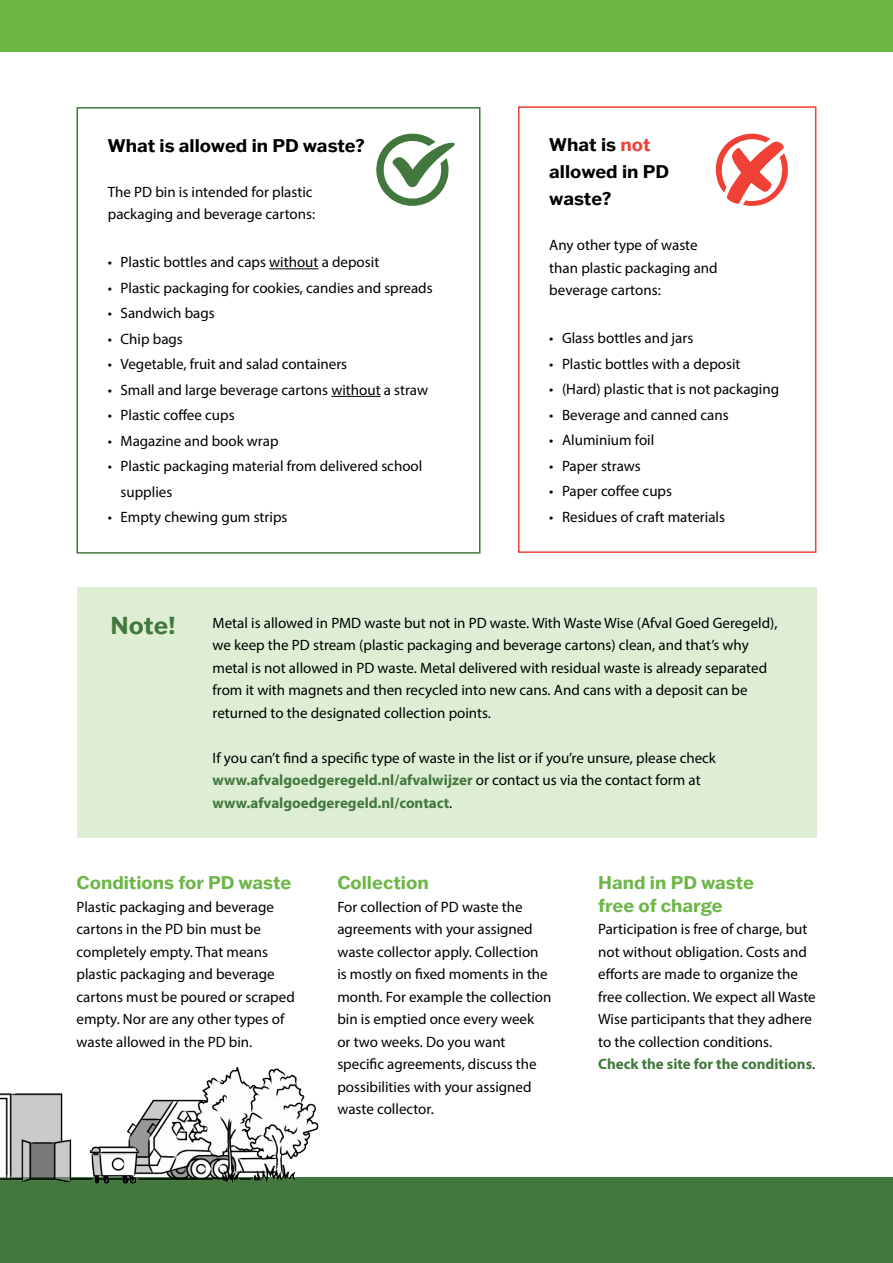
<style>
.page{position:relative;width:893px;height:1263px;background:#fff}
.page>*{position:absolute;margin:0;border:0;box-sizing:border-box;transform-origin:0 0}
.t1{font:700 24px "Franklin Gothic ATF";color:#42783d}
.t2{font:700 18px/22.5px "Franklin Gothic ATF";color:#6bb645}
.t3{font:700 18px/27px "Franklin Gothic ATF";color:#000}
.t4{font:15px/22.5px "Myriad Pro";color:#000}
.s1{color:#ef4136}
.s2{font-weight:700;color:#42783d}
</style>
<div class="page">
<div style="left:518px;top:106px;width:298px;height:447px;border:2px solid #ef4136"></div>
<hr style="left:269px;top:268px;width:50px;height:1px;background:#000">
<hr style="left:331px;top:396px;width:50px;height:1px;background:#000">
<div style="left:77px;top:107px;width:403px;height:447px;border:2px solid #42783d"></div>
<div style="left:0;top:1178px;width:893px;height:85px;background:#42783d"></div>
<div style="left:0;top:0;width:893px;height:51px;background:#6bb645"></div>
<div style="left:77px;top:587px;width:739px;height:251px;background:#deeed4"></div>
<svg style="left:376px;top:133px;width:79px;height:73px"></svg>
<svg style="left:716px;top:133px;width:72px;height:73px"></svg>
<img style="left:0;top:1067px;width:334px;height:117px">
<p class="t3" style="left:108px;top:131px;width:259px">What is allowed in PD waste?</p>
<p class="t4" style="left:108px;top:180px;width:209px">The PD bin is intended for plastic packaging and beverage cartons:</p>
<p class="t4" style="left:108px;top:251px;width:273px">• Plastic bottles and caps without a deposit</p>
<p class="t4" style="left:108px;top:276px;width:326px">• Plastic packaging for cookies, candies and spreads</p>
<p class="t4" style="left:108px;top:302px;width:109px">• Sandwich bags</p>
<p class="t4" style="left:108px;top:327px;width:77px">• Chip bags</p>
<p class="t4" style="left:108px;top:353px;width:241px">• Vegetable, fruit and salad containers</p>
<p class="t4" style="left:108px;top:378px;width:322px">• Small and large beverage cartons without a straw</p>
<p class="t4" style="left:108px;top:404px;width:128px">• Plastic coffee cups</p>
<p class="t4" style="left:108px;top:429px;width:172px">• Magazine and book wrap</p>
<p class="t4" style="left:121px;top:453px;width:303px;line-height:25.5px;text-indent:-13px">• Plastic packaging material from delivered school supplies</p>
<p class="t4" style="left:108px;top:506px;width:181px">• Empty chewing gum strips</p>
<p class="t3" style="left:549px;top:131px;width:121px">What is <span class="s1">not </span>allowed in PD waste?</p>
<p class="t4" style="left:549px;top:234px;width:170px">Any other type of waste than plastic packaging and beverage cartons:</p>
<p class="t4" style="left:549px;top:327px;width:146px">• Glass bottles and jars</p>
<p class="t4" style="left:549px;top:352px;width:193px">• Plastic bottles with a deposit</p>
<p class="t4" style="left:549px;top:378px;width:231px">• (Hard) plastic that is not packaging</p>
<p class="t4" style="left:549px;top:403px;width:181px">• Beverage and canned cans</p>
<p class="t4" style="left:549px;top:429px;width:106px">• Aluminium foil</p>
<p class="t4" style="left:549px;top:454px;width:93px">• Paper straws</p>
<p class="t4" style="left:549px;top:480px;width:124px">• Paper coffee cups</p>
<p class="t4" style="left:549px;top:505px;width:177px">• Residues of craft materials</p>
<h1 class="t1" style="left:111px;top:610px;width:67px">Note!</h1>
<p class="t4" style="left:213px;top:611px;width:566px">Metal is allowed in PMD waste but not in PD waste. With Waste Wise (Afval Goed Geregeld), we keep the PD stream (plastic packaging and beverage cartons) clean, and that’s why metal is not allowed in PD waste. Metal delivered with residual waste is already separated from it with magnets and then recycled into new cans. And cans with a deposit can be returned to the designated collection points.</p>
<p class="t4" style="left:213px;top:746px;width:505px">If you can’t find a specific type of waste in the list or if you’re unsure, please check <span class="s2">www.afvalgoedgeregeld.nl/afvalwijzer</span> or contact us via the contact form at <span class="s2">www.afvalgoedgeregeld.nl/contact</span>.</p>
<p class="t2" style="left:77px;top:871px;width:216px">Conditions for PD waste</p>
<p class="t4" style="left:77px;top:895px;width:220px">Plastic packaging and beverage cartons in the PD bin must be completely empty. That means plastic packaging and beverage cartons must be poured or scraped empty. Nor are any other types of waste allowed in the PD bin.</p>
<p class="t2" style="left:337px;top:871px;width:93px">Collection</p>
<p class="t4" style="left:337px;top:895px;width:216px">For collection of PD waste the agreements with your assigned waste collector apply. Collection is mostly on fixed moments in the month. For example the collection bin is emptied once every week<br>or two weeks. Do you want specific agreements, discuss the possibilities with your assigned waste collector.</p>
<p class="t2" style="left:598px;top:871px;width:157px">Hand in PD waste free of charge</p>
<p class="t4" style="left:598px;top:918px;width:219px">Participation is free of charge, but not without obligation. Costs and efforts are made to organize the free collection. We expect all Waste Wise participants that they adhere to the collection conditions.<br><span class="s2">Check the site for the conditions</span>.</p>
</div>
